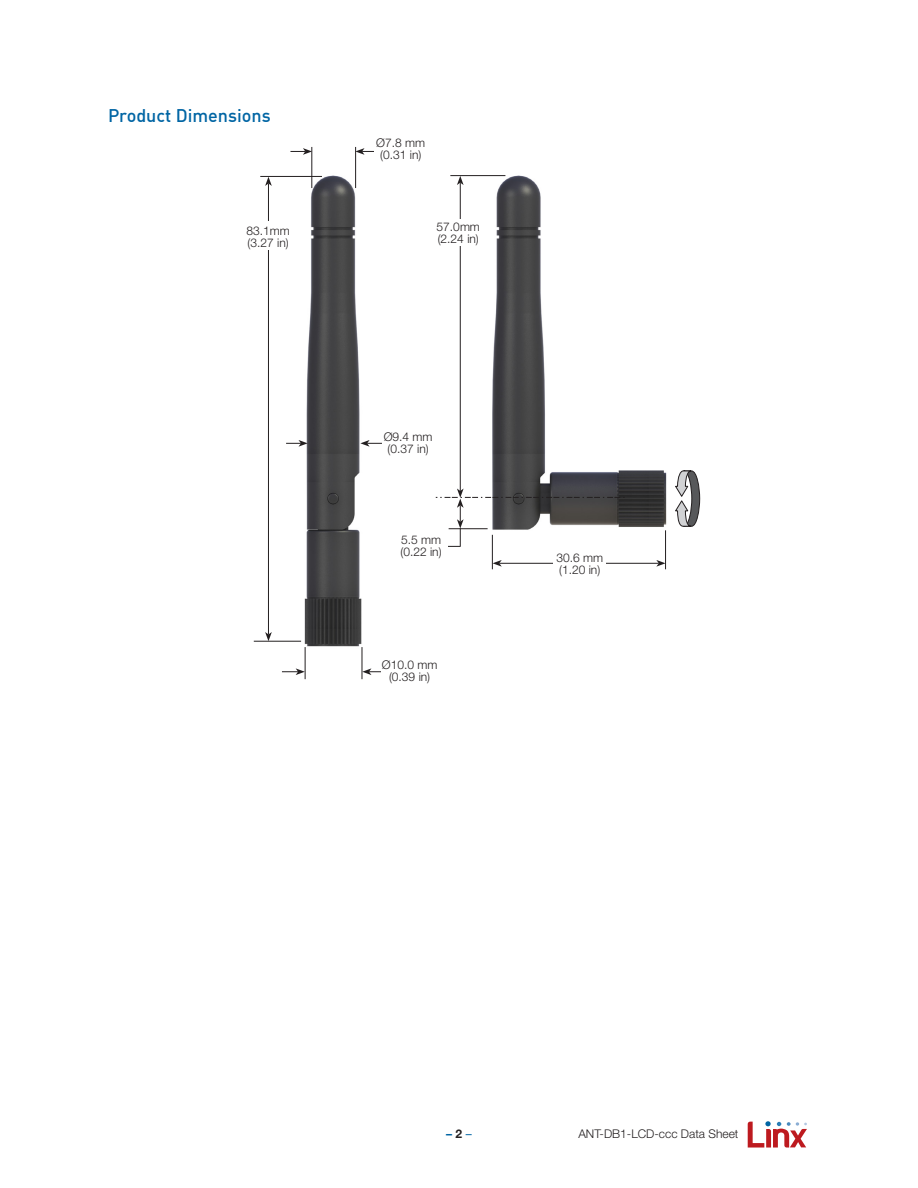
<style>
.page{position:relative;width:918px;height:1188px;background:#fff}
.page>*{position:absolute;margin:0;border:0;box-sizing:border-box;transform-origin:0 0}
.Heading_1{font:500 18px "DIN Offc";color:#0065a4}
.t1{font:300 12px "Helvetica Neue";color:#231f20}
.t2{font:700 12px "Helvetica Neue";color:#0065a4}
.s1{color:#231f20}
.s2{font-weight:400}
</style>
<div class="page">
<svg style="left:748px;top:1121px;width:59px;height:27px"></svg>
<img style="left:297px;top:167px;width:370px;height:486px">
<hr style="left:260px;top:176px;width:62px;height:1px;background:#231f20">
<hr style="left:268px;top:184px;width:1px;height:450px;background:#231f20">
<svg style="left:265px;top:632px;width:7px;height:9px"></svg>
<svg style="left:265px;top:177px;width:7px;height:9px"></svg>
<hr style="left:254px;top:641px;width:47px;height:1px;background:#231f20">
<hr style="left:492px;top:535px;width:1px;height:34px;background:#231f20">
<hr style="left:665px;top:530px;width:1px;height:39px;background:#231f20">
<hr style="left:499px;top:563px;width:160px;height:1px;background:#231f20">
<svg style="left:493px;top:560px;width:9px;height:7px"></svg>
<svg style="left:656px;top:560px;width:9px;height:7px"></svg>
<div style="left:554px;top:552px;width:52px;height:25px;background:#fff"></div>
<svg style="left:356px;top:148px;width:18px;height:7px"></svg>
<svg style="left:290px;top:148px;width:22px;height:7px"></svg>
<hr style="left:312px;top:147px;width:1px;height:41px;background:#231f20">
<hr style="left:355px;top:147px;width:1px;height:41px;background:#231f20">
<hr style="left:450px;top:175px;width:55px;height:1px;background:#231f20">
<hr style="left:460px;top:183px;width:1px;height:308px;background:#231f20">
<svg style="left:436px;top:489px;width:189px;height:58px"></svg>
<svg style="left:457px;top:176px;width:7px;height:9px"></svg>
<div style="left:432px;top:219px;width:52px;height:27px;background:#fff"></div>
<svg style="left:363px;top:668px;width:18px;height:7px"></svg>
<svg style="left:282px;top:668px;width:23px;height:7px"></svg>
<hr style="left:305px;top:647px;width:1px;height:32px;background:#231f20">
<hr style="left:362px;top:647px;width:1px;height:32px;background:#231f20">
<svg style="left:360px;top:440px;width:22px;height:7px"></svg>
<div style="left:382px;top:431px;width:52px;height:25px;background:#fff"></div>
<svg style="left:286px;top:440px;width:22px;height:7px"></svg>
<div style="left:244px;top:222px;width:49px;height:28px;background:#fff"></div>
<div style="left:395px;top:534px;width:52px;height:25px;background:#fff"></div>
<svg style="left:675px;top:470px;width:25px;height:57px"></svg>
<p class="Heading_1" style="left:108px;top:104px;width:164px">Product Dimensions</p>
<p class="t1" style="left:247px;top:223px;width:45px">83.1mm</p>
<p class="t1" style="left:248px;top:235px;width:43px">(3.27 in)</p>
<p class="t1" style="left:376px;top:136px;width:50px">Ø7.8 mm</p>
<p class="t1" style="left:380px;top:148px;width:43px">(0.31 in)</p>
<p class="t1" style="left:437px;top:219px;width:45px">57.0mm</p>
<p class="t1" style="left:438px;top:231px;width:43px">(2.24 in)</p>
<p class="t1" style="left:384px;top:429px;width:50px">Ø9.4 mm</p>
<p class="t1" style="left:388px;top:441px;width:43px">(0.37 in)</p>
<p class="t1" style="left:401px;top:532px;width:42px">5.5 mm</p>
<p class="t1" style="left:400px;top:544px;width:43px">(0.22 in)</p>
<p class="t1" style="left:382px;top:657px;width:57px">Ø10.0 mm</p>
<p class="t1" style="left:389px;top:669px;width:43px">(0.39 in)</p>
<p class="t1" style="left:556px;top:550px;width:48px">30.6 mm</p>
<p class="t1" style="left:559px;top:562px;width:43px">(1.20 in)</p>
<p class="t2" style="left:446px;top:1126px;width:27px">– <span class="s1">2</span> <span class="s2">–</span></p>
<p class="t1" style="left:578px;top:1126px;width:162px">ANT-DB1-LCD-ccc Data Sheet</p>
</div>
